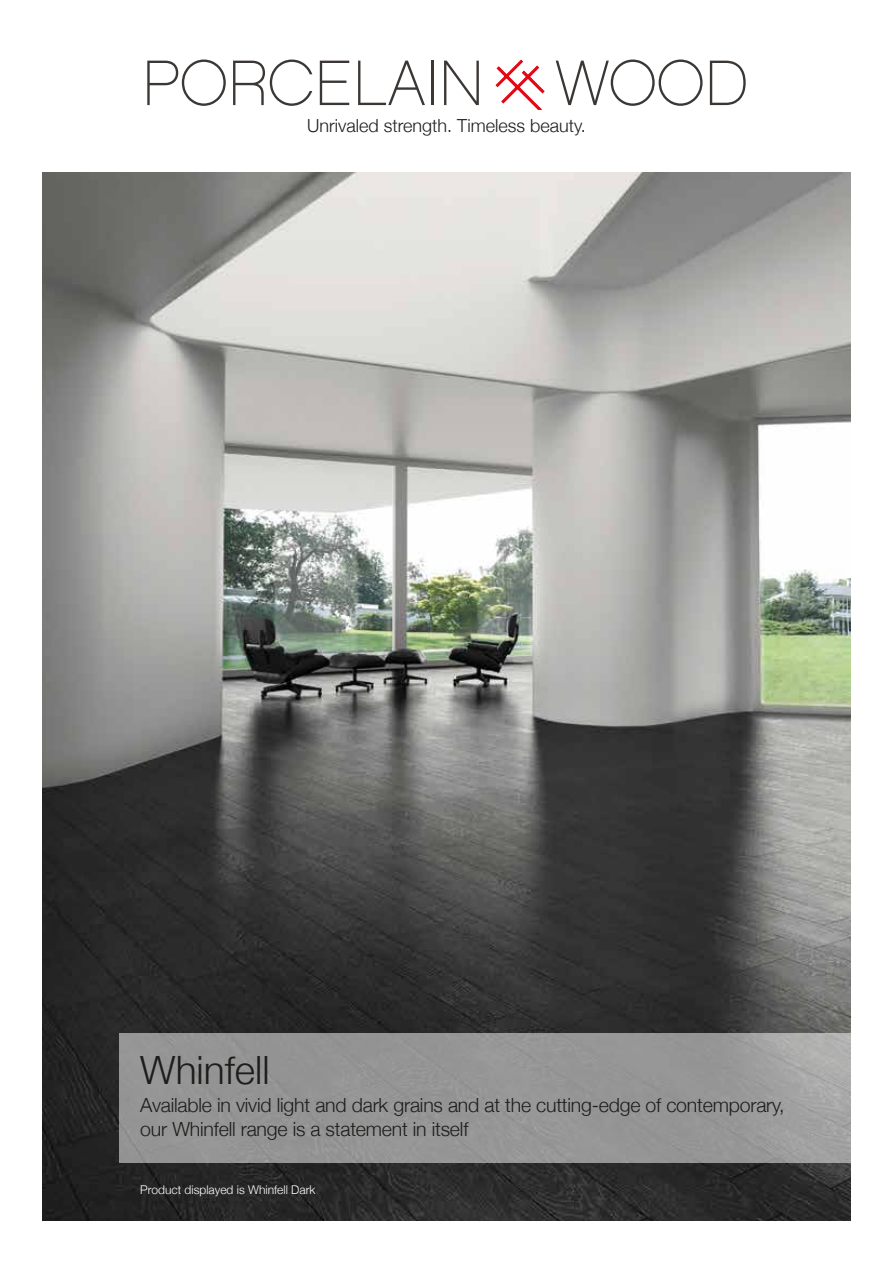
<style>
.page{position:relative;width:893px;height:1263px;background:#fff}
.page>*{position:absolute;margin:0;border:0;box-sizing:border-box;transform-origin:0 0}
.t1{font:300 39px "Helvetica Neue";color:#1d1d1b}
.t2{font:300 19.5px/24px "Helvetica Neue";letter-spacing:-.01em;color:#1d1d1b}
.t3{font:300 18px "Helvetica Neue";color:#1d1d1b}
.t4{font:300 12px "Helvetica Neue";color:#fff}
</style>
<div class="page">
<svg style="left:147px;top:60px;width:79px;height:46px"></svg>
<svg style="left:233px;top:60px;width:79px;height:46px"></svg>
<svg style="left:320px;top:61px;width:29px;height:44px"></svg>
<svg style="left:358px;top:61px;width:67px;height:44px"></svg>
<hr style="left:431px;top:61px;width:2px;height:44px;background:#3b3735">
<svg style="left:444px;top:61px;width:35px;height:44px"></svg>
<svg style="left:556px;top:60px;width:147px;height:46px"></svg>
<svg style="left:710px;top:61px;width:36px;height:44px"></svg>
<svg style="left:495px;top:60px;width:50px;height:49px"></svg>
<img style="left:43px;top:172px;width:807px;height:1048px">
<svg style="left:119px;top:1033px;width:731px;height:130px;background:#979797"></svg>
<p class="t3" style="left:307px;top:114px;width:280px">Unrivaled strength. Timeless beauty.</p>
<h1 class="t1" style="left:140px;top:1046px;width:131px">Whinfell</h1>
<p class="t2" style="left:140px;top:1093px;width:646px">Available in vivid light and dark grains and at the cutting-edge of contemporary, our Whinfell range is a statement in itself</p>
<p class="t4" style="left:140px;top:1182px;width:177px">Product displayed is Whinfell Dark</p>
</div>
